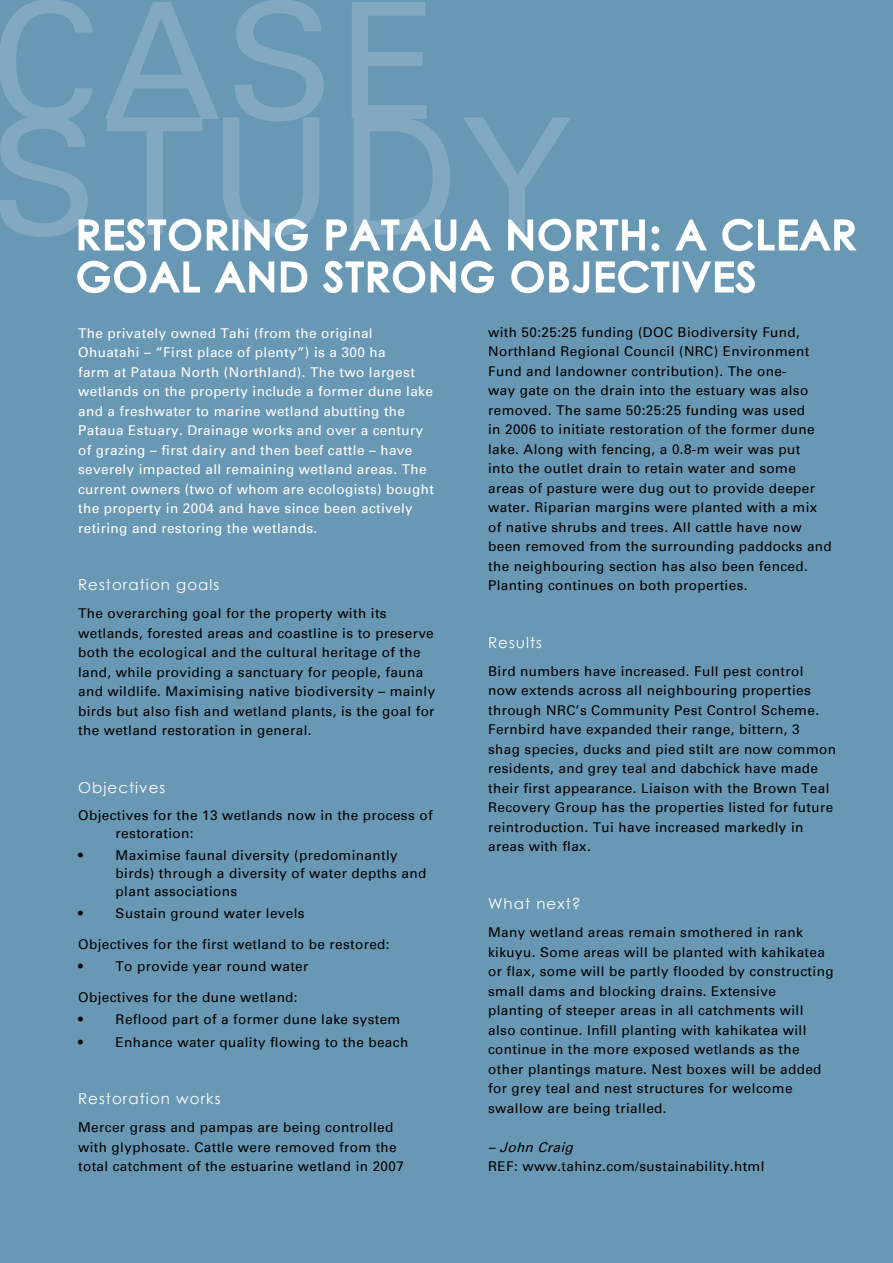
<style>
.page{position:relative;width:893px;height:1263px;background:#6998b4}
.page>*{position:absolute;margin:0;border:0;box-sizing:border-box;transform-origin:0 0}
.t1{font:162.75px/115.6px "Univers";letter-spacing:.03em;color:#83a9c2}
.t2{font:15px "Century Gothic";letter-spacing:.07em;color:#fff}
.t3{font:13.5px/19.5px "Univers";letter-spacing:.03em;color:#000}
.t4{font:13.5px/19.5px "Univers";letter-spacing:.03em;color:#fff}
.t5{font:italic 13.5px "Univers";color:#000}
</style>
<div class="page">
<svg style="left:78px;top:218px;width:151px;height:34px"></svg>
<div style="left:233px;top:219px;width:5px;height:31px;border:3px solid #fff"></div>
<svg style="left:244px;top:218px;width:64px;height:34px"></svg>
<svg style="left:77px;top:260px;width:123px;height:34px"></svg>
<svg style="left:214px;top:261px;width:94px;height:32px"></svg>
<svg style="left:322px;top:219px;width:172px;height:75px"></svg>
<svg style="left:508px;top:218px;width:349px;height:76px"></svg>
<h1 class="t1" style="left:-10px;top:4px;width:582px">CASE<br>STUDY</h1>
<p class="t4" style="left:78px;top:323px;width:357px">The privately owned Tahi (from the original Ohuatahi – “First place of plenty”) is a 300 ha<br>farm at Pataua North (Northland). The two largest wetlands on the property include a former dune lake and a freshwater to marine wetland abutting the Pataua Estuary. Drainage works and over a century of grazing – first dairy and then beef cattle – have severely impacted all remaining wetland areas. The current owners (two of whom are ecologists) bought the property in 2004 and have since been actively retiring and restoring the wetlands.</p>
<p class="t2" style="left:78px;top:574px;width:143px">Restoration goals</p>
<p class="t3" style="left:78px;top:604px;width:359px">The overarching goal for the property with its wetlands, forested areas and coastline is to preserve both the ecological and the cultural heritage of the land, while providing a sanctuary for people, fauna and wildlife. Maximising native biodiversity – mainly birds but also fish and wetland plants, is the goal for the wetland restoration in general.</p>
<p class="t2" style="left:78px;top:777px;width:89px">Objectives</p>
<p class="t3" style="left:116px;top:806px;width:318px;line-height:18px;text-indent:-38px">Objectives for the 13 wetlands now in the process of restoration:</p>
<p class="t3" style="left:78px;top:845px;width:6px">•</p>
<p class="t3" style="left:116px;top:846px;width:312px;line-height:18px">Maximise faunal diversity (predominantly birds) through a diversity of water depths and plant associations</p>
<p class="t3" style="left:78px;top:904px;width:6px">•</p>
<p class="t3" style="left:116px;top:904px;width:191px">Sustain ground water levels</p>
<p class="t3" style="left:78px;top:933px;width:313px;line-height:22.2px">Objectives for the first wetland to be restored: •</p>
<p class="t3" style="left:116px;top:957px;width:194px">To provide year round water</p>
<p class="t3" style="left:78px;top:986px;width:221px;line-height:22.2px">Objectives for the dune wetland: •</p>
<p class="t3" style="left:116px;top:1010px;width:286px">Reflood part of a former dune lake system</p>
<p class="t3" style="left:78px;top:1032px;width:6px">•</p>
<p class="t3" style="left:116px;top:1032px;width:294px">Enhance water quality flowing to the beach</p>
<p class="t2" style="left:78px;top:1088px;width:144px">Restoration works</p>
<p class="t3" style="left:78px;top:1118px;width:327px">Mercer grass and pampas are being controlled with glyphosate. Cattle were removed from the total catchment of the estuarine wetland in 2007</p>
<p class="t3" style="left:488px;top:322px;width:345px">with 50:25:25 funding (DOC Biodiversity Fund, Northland Regional Council (NRC) Environment Fund and landowner contribution). The one-<br>way gate on the drain into the estuary was also removed. The same 50:25:25 funding was used<br>in 2006 to initiate restoration of the former dune lake. Along with fencing, a 0.8-m weir was put<br>into the outlet drain to retain water and some areas of pasture were dug out to provide deeper water. Riparian margins were planted with a mix of native shrubs and trees. All cattle have now been removed from the surrounding paddocks and the neighbouring section has also been fenced.<br>Planting continues on both properties.</p>
<p class="t2" style="left:488px;top:632px;width:55px">Results</p>
<p class="t3" style="left:488px;top:661px;width:349px">Bird numbers have increased. Full pest control<br>now extends across all neighbouring properties through NRC’s Community Pest Control Scheme.<br>Fernbird have expanded their range, bittern, 3<br>shag species, ducks and pied stilt are now common residents, and grey teal and dabchick have made their first appearance. Liaison with the Brown Teal Recovery Group has the properties listed for future reintroduction. Tui have increased markedly in areas with flax.</p>
<p class="t2" style="left:488px;top:893px;width:94px">What next?</p>
<p class="t3" style="left:488px;top:923px;width:347px">Many wetland areas remain smothered in rank kikuyu. Some areas will be planted with kahikatea or flax, some will be partly flooded by constructing small dams and blocking drains. Extensive planting of steeper areas in all catchments will also continue. Infill planting with kahikatea will continue in the more exposed wetlands as the other plantings mature. Nest boxes will be added for grey teal and nest structures for welcome swallow are being trialled.</p>
<p class="t5" style="left:488px;top:1139px;width:91px">–John Craig</p>
<p class="t3" style="left:488px;top:1157px;width:278px">REF: www.tahinz.com/sustainability.html</p>
</div>
